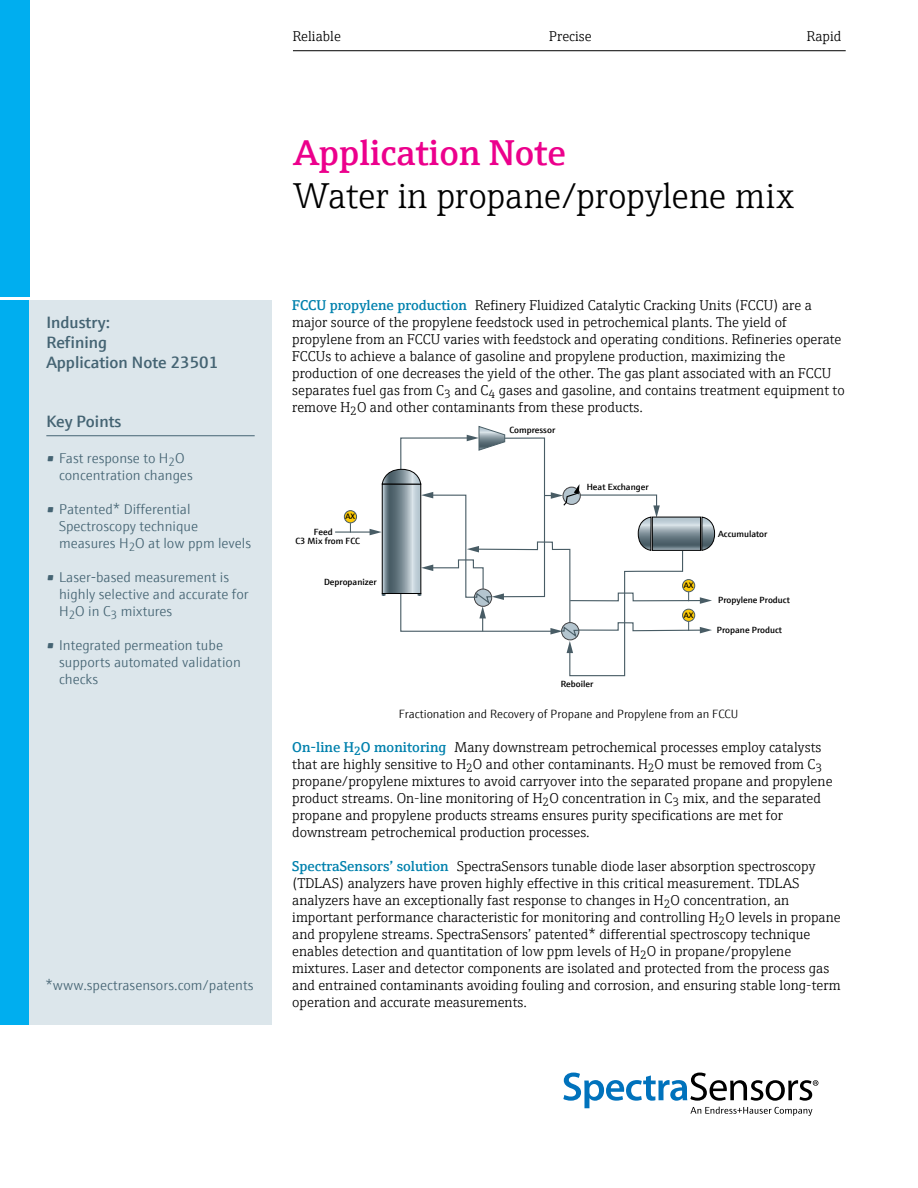
<style>
.page{position:relative;width:918px;height:1188px;background:#fff}
.page>*{position:absolute;margin:0;border:0;box-sizing:border-box;transform-origin:0 0}
.Brochure_Title_Subhe{font:300 36px "E+H Serif";color:#000}
.Brochure_Title_Headl{font:600 36px "E+H Serif";color:#ec008c}
.Infobox_title{font:600 16.5px/19.8px "E+H Sans";color:#456473}
.Flyer_Title_Topline{font:300 14.25px/17px "E+H Serif";color:#000}
.Infobox_Default{font:300 14.25px/17px "E+H Sans";color:#456473}
.t1{font:300 12px "E+H Sans";color:#000}
.t2{font:600 9px "E+H Sans";color:#000}
.t3{font:600 7.95px "E+H Sans";color:#000}
.s1{font-weight:600;color:#0081ad}
</style>
<div class="page">
<div style="left:0;top:0;width:29px;height:1025px;background:#00aeef"></div>
<hr style="left:0;top:297px;width:32px;height:3px;background:#fff">
<hr style="left:293px;top:50px;width:553px;height:1px;background:#000">
<svg style="left:563px;top:1073px;width:255px;height:43px"></svg>
<div style="left:344px;top:511px;width:13px;height:12px;background:#ffcb05;border-radius:50%"></div>
<div style="left:344px;top:510px;width:13px;height:13px;border:1px solid #485c65;border-radius:50%"></div>
<hr style="left:335px;top:532px;width:37px;height:1px;background:#485c65">
<svg style="left:370px;top:426px;width:345px;height:251px"></svg>
<div style="left:29px;top:300px;width:243px;height:725px;background:#dce6eb"></div>
<hr style="left:46px;top:435px;width:209px;height:1px;background:#456473">
<p class="Infobox_title" style="left:46px;top:311px;width:173px">Industry:<br>Refining<br>Application Note 23501</p>
<p class="Infobox_title" style="left:46px;top:410px;width:77px">Key Points</p>
<p class="Infobox_Default" style="left:59px;top:449px;width:135px;text-indent:-13px">• Fast response to H<sub>2</sub>O concentration changes</p>
<p class="Infobox_Default" style="left:59px;top:500px;width:194px;text-indent:-13px">• Patented* Differential<br>Spectroscopy technique measures H<sub>2</sub>O at low ppm levels</p>
<p class="Infobox_Default" style="left:59px;top:568px;width:191px;text-indent:-13px">• Laser-based measurement is highly selective and accurate for<br>H<sub>2</sub>O in C<sub>3</sub> mixtures</p>
<p class="Infobox_Default" style="left:59px;top:636px;width:183px;text-indent:-13px">• Integrated permeation tube supports automated validation checks</p>
<p class="Infobox_Default" style="left:45px;top:976px;width:210px">*www.spectrasensors.com/patents</p>
<p class="Flyer_Title_Topline" style="left:293px;top:27px;width:50px">Reliable</p>
<p class="Flyer_Title_Topline" style="left:549px;top:27px;width:44px">Precise</p>
<p class="Flyer_Title_Topline" style="left:807px;top:27px;width:36px">Rapid</p>
<p class="Brochure_Title_Headl" style="left:293px;top:125px;width:274px">Application Note</p>
<p class="Brochure_Title_Subhe" style="left:293px;top:170px;width:502px">Water in propane/propylene mix</p>
<p class="Flyer_Title_Topline" style="left:292px;top:296px;width:554px"><span class="s1">FCCU propylene production</span> Refinery Fluidized Catalytic Cracking Units (FCCU) are a major source of the propylene feedstock used in petrochemical plants. The yield of propylene from an FCCU varies with feedstock and operating conditions. Refineries operate FCCUs to achieve a balance of gasoline and propylene production, maximizing the production of one decreases the yield of the other. The gas plant associated with an FCCU separates fuel gas from C<sub>3</sub> and C<sub>4</sub> gases and gasoline, and contains treatment equipment to remove H<sub>2</sub>O and other contaminants from these products.</p>
<p class="t2" style="left:314px;top:525px;width:20px">Feed</p>
<p class="t3" style="left:346px;top:510px;width:11px">AX</p>
<p class="t2" style="left:295px;top:534px;width:66px">C3 Mix from FCC</p>
<p class="t2" style="left:324px;top:575px;width:54px">Depropanizer</p>
<p class="t2" style="left:509px;top:423px;width:47px">Compressor</p>
<p class="t2" style="left:587px;top:480px;width:63px">Heat Exchanger</p>
<p class="t2" style="left:561px;top:677px;width:34px">Reboiler</p>
<p class="t3" style="left:684px;top:579px;width:11px">AX</p>
<p class="t3" style="left:684px;top:609px;width:11px">AX</p>
<p class="t2" style="left:718px;top:527px;width:51px">Accumulator</p>
<p class="t2" style="left:718px;top:593px;width:73px">Propylene Product</p>
<p class="t2" style="left:717px;top:623px;width:67px">Propane Product</p>
<p class="t1" style="left:399px;top:705px;width:341px">Fractionation and Recovery of Propane and Propylene from an FCCU</p>
<p class="Flyer_Title_Topline" style="left:292px;top:738px;width:542px"><span class="s1">On-line H</span><sub>2</sub><span class="s1">O monitoring</span> Many downstream petrochemical processes employ catalysts that are highly sensitive to H<sub>2</sub>O and other contaminants. H<sub>2</sub>O must be removed from C<sub>3 </sub>propane/propylene mixtures to avoid carryover into the separated propane and propylene product streams. On-line monitoring of H<sub>2</sub>O concentration in C<sub>3</sub> mix, and the separated propane and propylene products streams ensures purity specifications are met for downstream petrochemical production processes.</p>
<p class="Flyer_Title_Topline" style="left:292px;top:857px;width:550px"><span class="s1">SpectraSensors’ solution</span> SpectraSensors tunable diode laser absorption spectroscopy (TDLAS) analyzers have proven highly effective in this critical measurement. TDLAS analyzers have an exceptionally fast response to changes in H<sub>2</sub>O concentration, an important performance characteristic for monitoring and controlling H<sub>2</sub>O levels in propane and propylene streams. SpectraSensors’ patented* differential spectroscopy technique enables detection and quantitation of low ppm levels of H<sub>2</sub>O in propane/propylene mixtures. Laser and detector components are isolated and protected from the process gas and entrained contaminants avoiding fouling and corrosion, and ensuring stable long-term operation and accurate measurements.</p>
</div>
